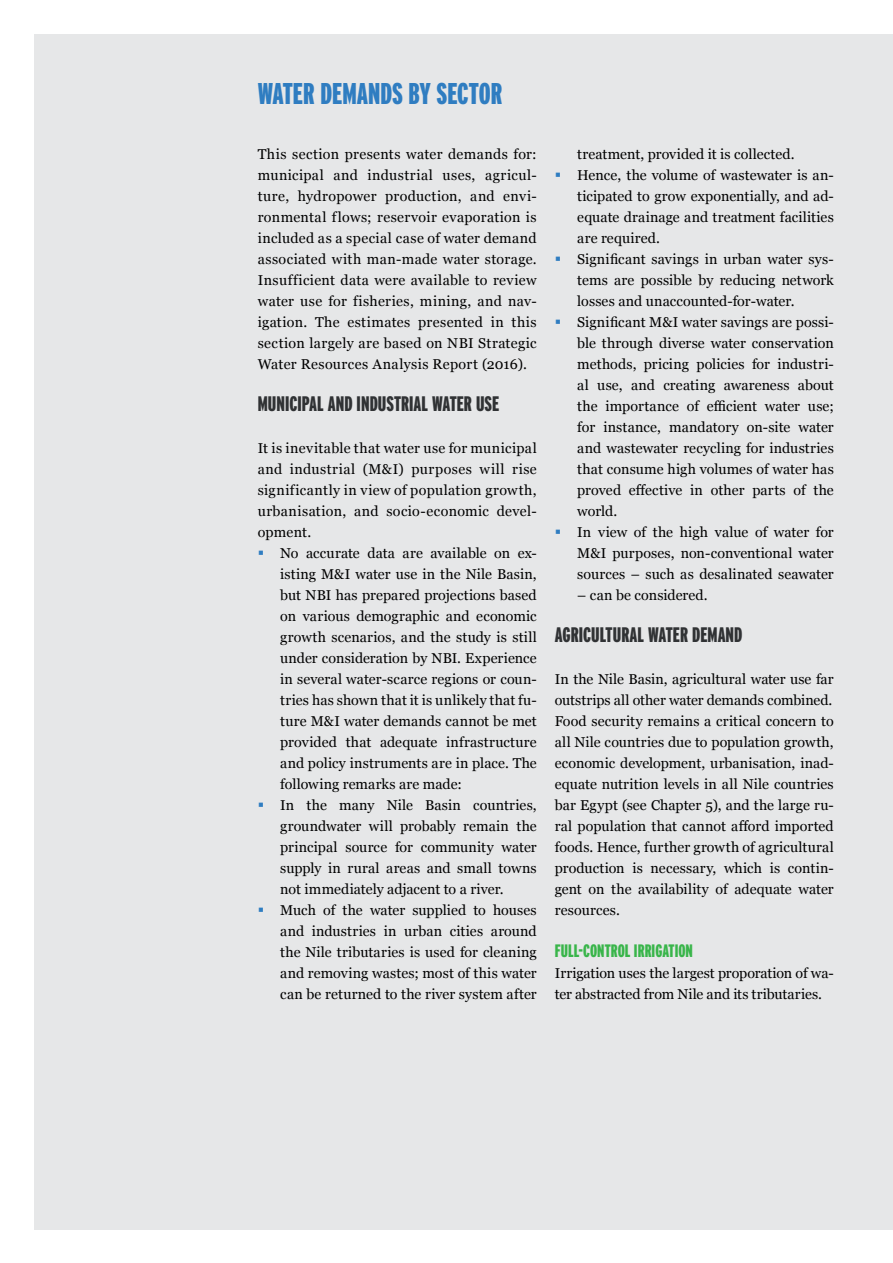
<style>
.page{position:relative;width:893px;height:1263px;background:#fff}
.page>*{position:absolute;margin:0;border:0;box-sizing:border-box;transform-origin:0 0}
.t1{font:900 extra-condensed 30px "Interstate";color:#2f7dc1}
.t2{font:900 extra-condensed 21px "Interstate";color:#303234}
.t3{font:900 extra-condensed 18px "Interstate";color:#39b54a}
.t4{font:14.25px/21px "Georgia";letter-spacing:.01em;color:#000;text-align:justify}
</style>
<div class="page">
<div style="left:34px;top:34px;width:859px;height:1195px;background:#e6e7e8"></div>
<h1 class="t1" style="left:258px;top:77px;width:246px">WATER DEMANDS BY SECTOR</h1>
<p class="t4" style="left:258px;top:143px;width:281px">This section presents water demands for: municipal and industrial uses, agricul&shy;ture, hydropower production, and envi&shy;ronmental flows; reservoir evaporation is included as a special case of water demand associated with man-made water storage.<br>Insufficient data were available to review water use for fisheries, mining, and nav&shy;igation. The estimates presented in this section largely are based on NBI Strategic Water Resources Analysis Report (2016).</p>
<h2 class="t2" style="left:258px;top:392px;width:243px">MUNICIPAL AND INDUSTRIAL WATER USE</h2>
<p class="t4" style="left:258px;top:437px;width:281px">It is inevitable that water use for municipal and industrial (M&amp;I) purposes will rise significantly in view of population growth, urbanisation, and socio-economic devel&shy;opment.</p>
<p class="t4" style="left:280px;top:542px;width:258px;text-align:left">No accurate data are available on ex&shy;isting M&amp;I water use in the Nile Basin, but NBI has prepared projections based on various demographic and economic growth scenarios, and the study is still under consideration by NBI. Experience in several water-scarce regions or coun&shy;tries has shown that it is unlikely that fu&shy;ture M&amp;I water demands cannot be met provided that adequate infrastructure and policy instruments are in place. The following remarks are made:<br>In the many Nile Basin countries, groundwater will probably remain the principal source for community water supply in rural areas and small towns not immediately adjacent to a river.<br>Much of the water supplied to houses and industries in urban cities around the Nile tributaries is used for cleaning and removing wastes; most of this water can be returned to the river system after</p>
<p class="t4" style="left:577px;top:143px;width:258px;text-align:left">treatment, provided it is collected.<br>Hence, the volume of wastewater is an&shy;ticipated to grow exponentially, and ad&shy;equate drainage and treatment facilities are required.<br>Significant savings in urban water sys&shy;tems are possible by reducing network losses and unaccounted-for-water.<br>Significant M&amp;I water savings are possi&shy;ble through diverse water conservation methods, pricing policies for industri&shy;al use, and creating awareness about the importance of efficient water use; for instance, mandatory on-site water and wastewater recycling for industries that consume high volumes of water has proved effective in other parts of the world.<br>In view of the high value of water for M&amp;I purposes, non-conventional water sources – such as desalinated seawater</p>
<p class="t4" style="left:577px;top:584px;width:132px">– can be considered.</p>
<h2 class="t2" style="left:555px;top:623px;width:189px">AGRICULTURAL WATER DEMAND</h2>
<p class="t4" style="left:555px;top:668px;width:281px">In the Nile Basin, agricultural water use far outstrips all other water demands combined.<br>Food security remains a critical concern to all Nile countries due to population growth, economic development, urbanisation, inad&shy;equate nutrition levels in all Nile countries bar Egypt (see Chapter 5), and the large ru&shy;ral population that cannot afford imported foods. Hence, further growth of agricultural production is necessary, which is contin&shy;gent on the availability of adequate water resources.</p>
<p class="t3" style="left:555px;top:941px;width:140px">FULL-CONTROL IRRIGATION</p>
<p class="t4" style="left:555px;top:962px;width:281px">Irrigation uses the largest proporation of wa&shy;ter abstracted from Nile and its tributaries.</p>
</div>
